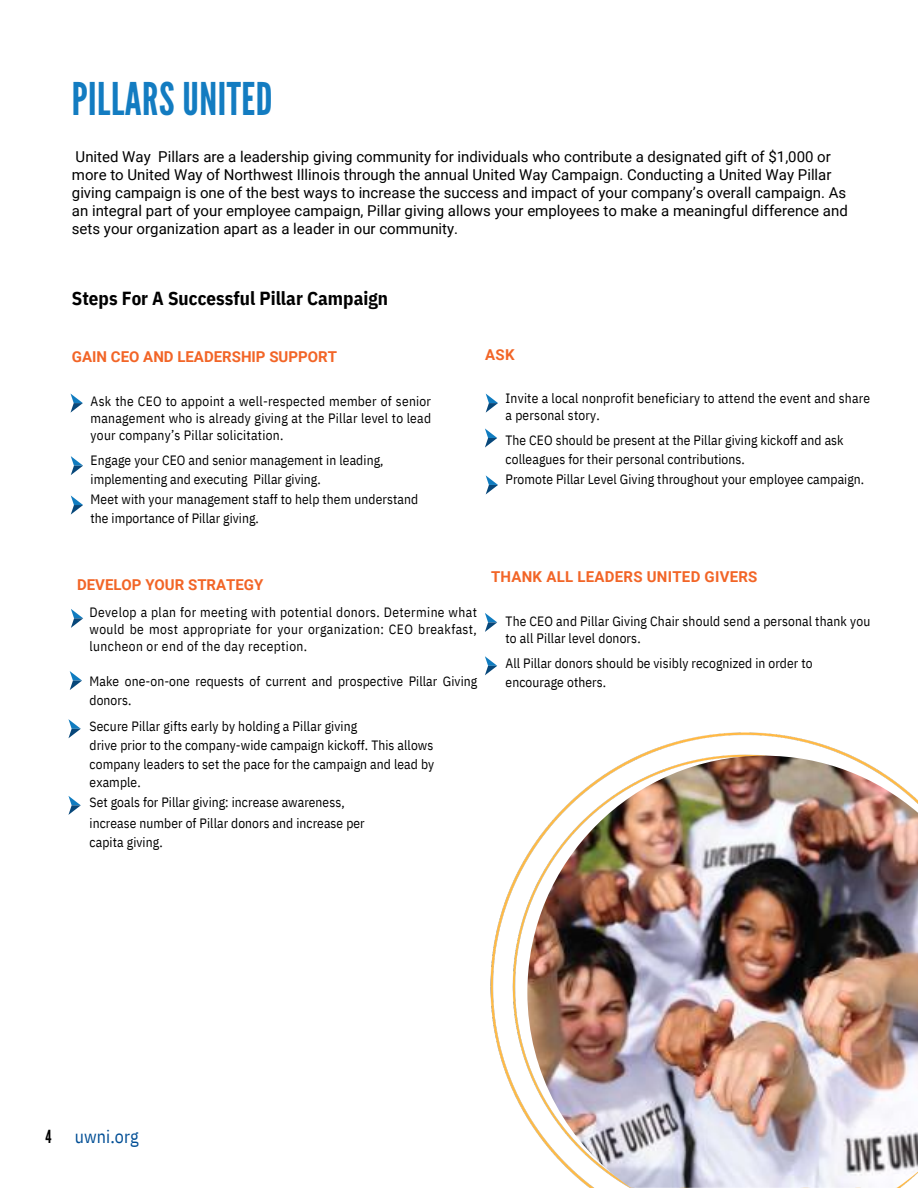
<style>
.page{position:relative;width:918px;height:1188px;background:#fff}
.page>*{position:absolute;margin:0;border:0;box-sizing:border-box;transform-origin:0 0}
.t1{font:45px "League Gothic";letter-spacing:.01em;color:#137cc1}
.t2{font:700 18.9px "IBM Plex Sans Cond";color:#000}
.t3{font:18px "IBM Plex Sans Cond";letter-spacing:.005em;color:#004e95}
.t4{font:18px "League Gothic";color:#000}
.t5{font:15px/18px "Roboto";color:#000}
.t6{font:700 15px "Roboto";color:#f26527}
.t7{font:13.5px/16.8px "IBM Plex Sans Cond";letter-spacing:.01em;color:#000}
</style>
<div class="page">
<img style="left:490px;top:732px;width:362px;height:386px">
<img style="left:527px;top:756px;width:391px;height:432px">
<svg style="left:68px;top:719px;width:13px;height:19px"></svg>
<svg style="left:68px;top:796px;width:13px;height:19px"></svg>
<svg style="left:71px;top:394px;width:12px;height:18px"></svg>
<svg style="left:70px;top:671px;width:12px;height:19px"></svg>
<svg style="left:71px;top:456px;width:12px;height:19px"></svg>
<svg style="left:71px;top:495px;width:12px;height:20px"></svg>
<svg style="left:71px;top:609px;width:12px;height:19px"></svg>
<svg style="left:485px;top:428px;width:12px;height:20px"></svg>
<svg style="left:485px;top:613px;width:12px;height:19px"></svg>
<svg style="left:485px;top:656px;width:12px;height:19px"></svg>
<svg style="left:486px;top:394px;width:12px;height:19px"></svg>
<svg style="left:486px;top:475px;width:12px;height:19px"></svg>
<p class="t1" style="left:72px;top:73px;width:202px">PILLARS UNITED</p>
<p class="t5" style="left:72px;top:148px;width:777px">United Way Pillars are a leadership giving community for individuals who contribute a designated gift of $1,000 or more to United Way of Northwest Illinois through the annual United Way Campaign. Conducting a United Way Pillar giving campaign is one of the best ways to increase the success and impact of your company’s overall campaign. As an integral part of your employee campaign, Pillar giving allows your employees to make a meaningful difference and sets your organization apart as a leader in our community.</p>
<p class="t2" style="left:72px;top:286px;width:318px">Steps For A Successful Pillar Campaign</p>
<h3 class="t6" style="left:72px;top:348px;width:267px">GAIN CEO AND LEADERSHIP SUPPORT</h3>
<p class="t6" style="left:485px;top:346px;width:31px">ASK</p>
<h2 class="t7" style="left:91px;top:393px;width:342px;text-align:justify">Ask the CEO to appoint a well-respected member of senior management who is already giving at the Pillar level to lead your company’s Pillar solicitation.</h2>
<h4 class="t7" style="left:91px;top:452px;width:294px">Engage your CEO and senior management in leading,</h4>
<p class="t7" style="left:91px;top:471px;width:232px">implementing and executing Pillar giving.</p>
<p class="t7" style="left:91px;top:491px;width:329px">Meet with your management staff to help them understand</p>
<p class="t7" style="left:91px;top:510px;width:170px">the importance of Pillar giving.</p>
<h4 class="t7" style="left:506px;top:390px;width:366px">Invite a local nonprofit beneficiary to attend the event and share a personal story.</h4>
<p class="t7" style="left:506px;top:431px;width:340px">The CEO should be present at the Pillar giving kickoff and ask</p>
<p class="t7" style="left:506px;top:450px;width:241px">colleagues for their personal contributions.</p>
<p class="t7" style="left:506px;top:471px;width:360px">Promote Pillar Level Giving throughout your employee campaign.</p>
<p class="t6" style="left:77px;top:576px;width:188px">DEVELOP YOUR STRATEGY</p>
<p class="t7" style="left:90px;top:604px;width:389px;text-align:justify">Develop a plan for meeting with potential donors. Determine what would be most appropriate for your organization: CEO breakfast, luncheon or end of the day reception.</p>
<p class="t7" style="left:90px;top:671px;width:389px;line-height:19.2px">Make one-on-one requests of current and prospective Pillar Giving donors.</p>
<h4 class="t7" style="left:90px;top:718px;width:269px">Secure Pillar gifts early by holding a Pillar giving</h4>
<p class="t7" style="left:90px;top:737px;width:345px">drive prior to the company-wide campaign kickoff. This allows</p>
<p class="t7" style="left:90px;top:756px;width:346px">company leaders to set the pace for the campaign and lead by</p>
<p class="t7" style="left:90px;top:774px;width:53px">example.</p>
<p class="t7" style="left:90px;top:794px;width:257px">Set goals for Pillar giving: increase awareness,</p>
<p class="t7" style="left:90px;top:814px;width:277px">increase number of Pillar donors and increase per</p>
<h4 class="t7" style="left:90px;top:833px;width:75px">capita giving.</h4>
<p class="t6" style="left:491px;top:568px;width:268px">THANK ALL LEADERS UNITED GIVERS</p>
<p class="t7" style="left:506px;top:612px;width:366px">The CEO and Pillar Giving Chair should send a personal thank you to all Pillar level donors.</p>
<p class="t7" style="left:506px;top:654px;width:308px">All Pillar donors should be visibly recognized in order to</p>
<p class="t7" style="left:506px;top:673px;width:102px">encourage others.</p>
<p class="t4" style="left:45px;top:1127px;width:8px">4</p>
<p class="t3" style="left:75px;top:1125px;width:66px">uwni.org</p>
</div>
